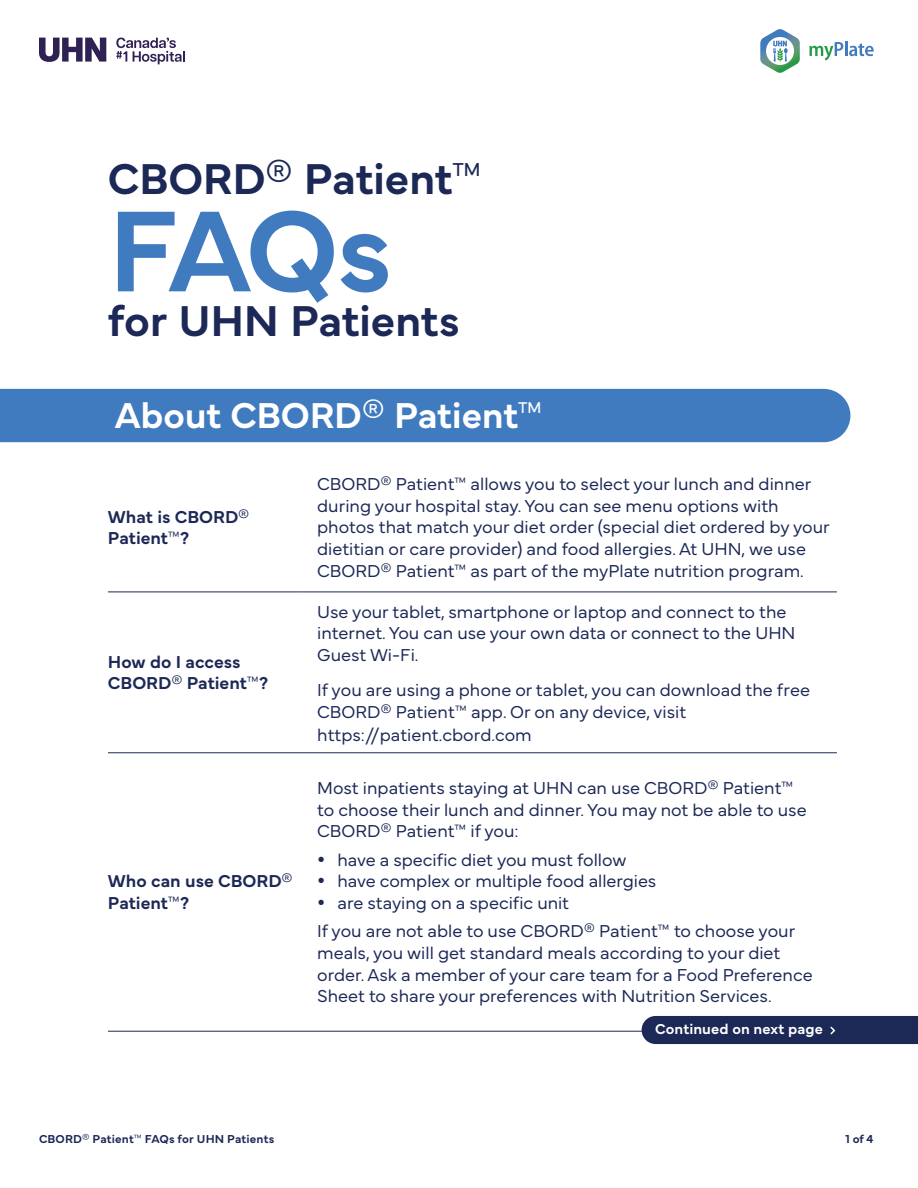
<style>
.page{position:relative;width:918px;height:1188px;background:#fff}
.page>*{position:absolute;margin:0;border:0;box-sizing:border-box;transform-origin:0 0}
.t1{font:600 120px "Mundial";color:#417bbf}
.t2{font:600 45px "Mundial";letter-spacing:-.005em;color:#1c2856}
.t3{font:600 37.5px "Mundial";letter-spacing:-.005em;color:#fff}
.t4{font:300 18px/21.6px "Mundial";color:#1c2856}
.t5{font:600 18px/21.6px "Mundial";letter-spacing:-.005em;color:#1c2856}
.t6{font:600 15px "Mundial";letter-spacing:.005em;color:#fff}
.t7{font:600 12px "Mundial";letter-spacing:.015em;color:#1c2856}
</style>
<div class="page">
<svg style="left:39px;top:38px;width:67px;height:24px"></svg>
<svg style="left:116px;top:38px;width:69px;height:26px"></svg>
<svg style="left:809px;top:41px;width:65px;height:19px"></svg>
<svg style="left:760px;top:29px;width:40px;height:44px"></svg>
<hr style="left:108px;top:753px;width:189px;height:1px;background:#1c2856">
<hr style="left:297px;top:753px;width:540px;height:1px;background:#1c2856">
<hr style="left:108px;top:592px;width:189px;height:1px;background:#1c2856">
<hr style="left:297px;top:592px;width:540px;height:1px;background:#1c2856">
<div style="left:0;top:389px;width:850px;height:53px;background:#417bbf"></div>
<hr style="left:108px;top:1031px;width:189px;height:1px;background:#1c2856">
<hr style="left:297px;top:1031px;width:540px;height:1px;background:#1c2856">
<div style="left:642px;top:1016px;width:276px;height:28px;background:#1c2856"></div>
<h1 class="t2" style="left:108px;top:143px;width:376px">CBORD® Patient™</h1>
<h1 class="t1" style="left:108px;top:157px;width:286px">FAQs</h1>
<h1 class="t2" style="left:108px;top:286px;width:353px">for UHN Patients</h1>
<h2 class="t3" style="left:115px;top:386px;width:430px">About CBORD® Patient™</h2>
<h3 class="t5" style="left:108px;top:504px;width:143px">What is CBORD®<br>Patient™?</h3>
<h3 class="t5" style="left:108px;top:649px;width:134px">How do I access</h3>
<h3 class="t5" style="left:108px;top:671px;width:162px">CBORD® Patient™?</h3>
<h3 class="t5" style="left:108px;top:869px;width:186px">Who can use CBORD®<br>Patient™?</h3>
<p class="t4" style="left:317px;top:471px;width:514px">CBORD® Patient™ allows you to select your lunch and dinner during your hospital stay. You can see menu options with photos that match your diet order (special diet ordered by your dietitian or care provider) and food allergies. At UHN, we use CBORD® Patient™ as part of the myPlate nutrition program.</p>
<p class="t4" style="left:317px;top:599px;width:480px">Use your tablet, smartphone or laptop and connect to the internet. You can use your own data or connect to the UHN</p>
<p class="t4" style="left:317px;top:642px;width:103px">Guest Wi-Fi.</p>
<p class="t4" style="left:317px;top:677px;width:494px;line-height:22.4px">If you are using a phone or tablet, you can download the free<br>CBORD® Patient™ app. Or on any device, visit https://patient.cbord.com</p>
<p class="t4" style="left:317px;top:776px;width:491px">Most inpatients staying at UHN can use CBORD® Patient™ to choose their lunch and dinner. You may not be able to use<br>CBORD® Patient™ if you:</p>
<p class="t4" style="left:337px;top:847px;width:290px">have a specifc diet you must follow</p>
<p class="t4" style="left:337px;top:869px;width:320px">have complex or multiple food allergies</p>
<p class="t4" style="left:317px;top:887px;width:480px;line-height:28.3px;text-indent:20px">are staying on a specifc unit<br>If you are not able to use CBORD® Patient™ to choose your</p>
<p class="t4" style="left:317px;top:940px;width:465px">meals, you will get standard meals according to your diet</p>
<p class="t4" style="left:317px;top:962px;width:497px">order. Ask a member of your care team for a Food Preference<br>Sheet to share your preferences with Nutrition Services.</p>
<p class="t6" style="left:655px;top:1018px;width:169px">Continued on next page</p>
<p class="t7" style="left:39px;top:1129px;width:237px">CBORD® Patient™ FAQs for UHN Patients</p>
<p class="t7" style="left:845px;top:1129px;width:30px">1 of 4</p>
</div>
